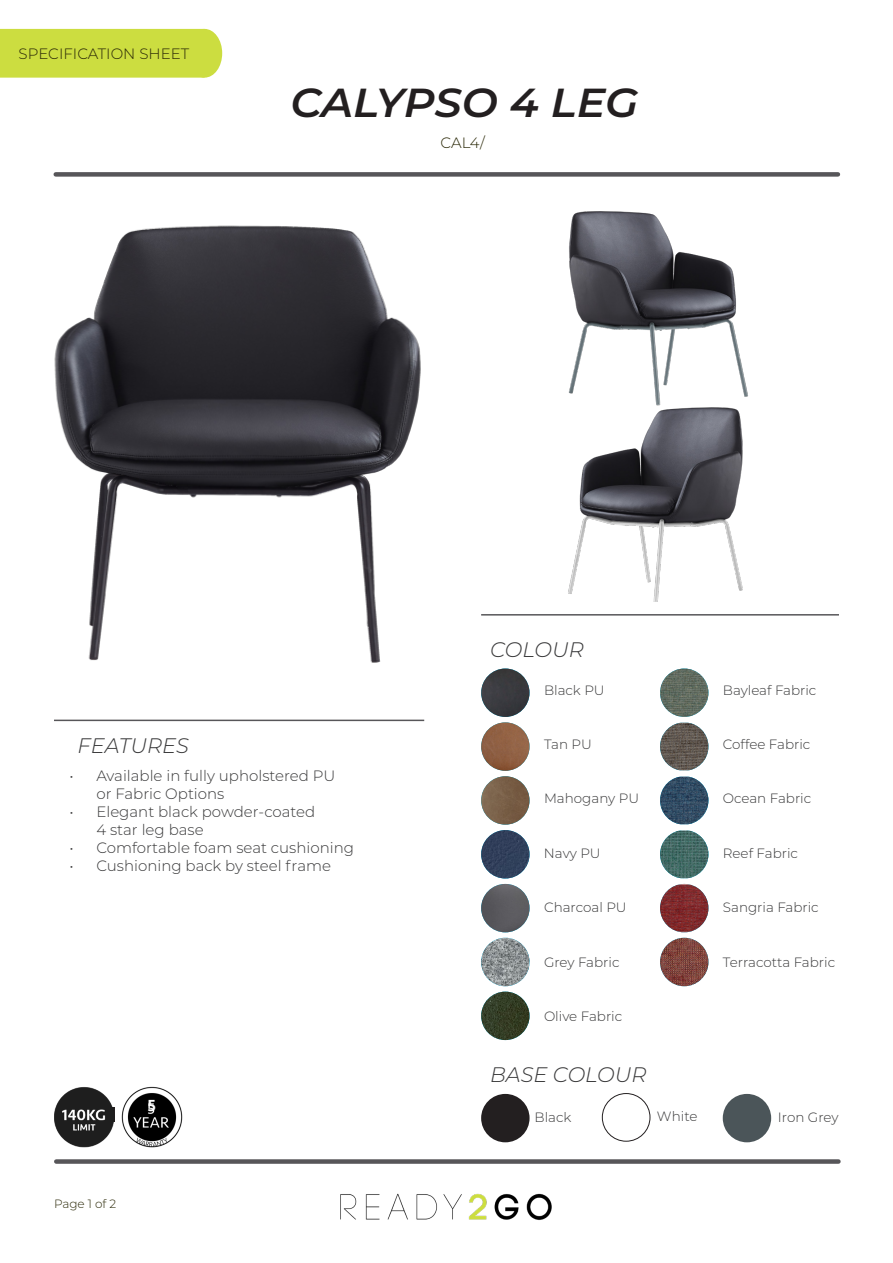
<style>
.page{position:relative;width:893px;height:1263px;background:#fff}
.page>*{position:absolute;margin:0;border:0;box-sizing:border-box;transform-origin:0 0}
.t1{font:italic 600 40.5px "Montserrat";color:#231f20;scale:1.06 1}
.t2{font:italic 300 21px "Montserrat";color:#383839}
.t3{font:500 16.5px "Seravek";color:#fff}
.t4{font:300 15px/18px "Montserrat";color:#383839}
.t5{font:300 15px "Montserrat";color:#2a2807}
.t6{font:300 13.5px "Montserrat";color:#383839}
.t7{font:300 12px "Montserrat";color:#2a2807}
</style>
<div class="page">
<div style="left:187px;top:29px;width:35px;height:49px;background:#ccdd40;border-radius:50%"></div>
<div style="left:56px;top:172px;width:782px;height:5px;background:#575659"></div>
<div style="left:56px;top:1159px;width:782px;height:5px;background:#575659"></div>
<img style="left:340px;top:1193px;width:212px;height:27px">
<img style="left:54px;top:225px;width:367px;height:438px">
<img style="left:568px;top:211px;width:180px;height:187px">
<hr style="left:54px;top:720px;width:370px;height:1px;background:#575659">
<div style="left:0;top:29px;width:205px;height:49px;background:#ccdd40"></div>
<img style="left:54px;top:1087px;width:61px;height:60px">
<img style="left:121px;top:1086px;width:61px;height:61px">
<img style="left:568px;top:398px;width:175px;height:204px">
<hr style="left:481px;top:614px;width:358px;height:1px;background:#575659">
<img style="left:660px;top:668px;width:48px;height:49px;border-radius:24px">
<img style="left:481px;top:668px;width:49px;height:49px;border-radius:24px">
<img style="left:481px;top:722px;width:49px;height:49px;border-radius:24px">
<img style="left:481px;top:776px;width:49px;height:49px;border-radius:24px">
<svg style="left:660px;top:938px;width:48px;height:48px"></svg>
<img style="left:481px;top:992px;width:49px;height:48px;border-radius:24px">
<img style="left:481px;top:884px;width:49px;height:48px;border-radius:24px">
<svg style="left:660px;top:884px;width:48px;height:48px"></svg>
<img style="left:481px;top:938px;width:49px;height:48px;border-radius:24px">
<svg style="left:660px;top:722px;width:48px;height:156px"></svg>
<img style="left:481px;top:830px;width:49px;height:48px;border-radius:24px">
<div style="left:723px;top:1094px;width:48px;height:48px;background:#4b5559;border-radius:50%"></div>
<div style="left:602px;top:1093px;width:48px;height:48px;border:1px solid #231f20;border-radius:50%"></div>
<div style="left:481px;top:1094px;width:49px;height:48px;background:#231f20;border-radius:50%"></div>
<p class="t5" style="left:19px;top:43px;width:172px">SPECIFICATION SHEET</p>
<p class="t1" style="left:291px;top:74px;width:330px">CALYPSO 4 LEG</p>
<p class="t5" style="left:441px;top:132px;width:46px">CAL4/</p>
<p class="t2" style="left:490px;top:635px;width:95px">COLOUR</p>
<p class="t6" style="left:544px;top:681px;width:62px">Black PU</p>
<p class="t6" style="left:723px;top:681px;width:95px">Bayleaf Fabric</p>
<p class="t2" style="left:78px;top:731px;width:113px">FEATURES</p>
<p class="t4" style="left:96px;top:766px;width:240px;text-indent:-27px">• Available in fully upholstered PU or Fabric Options</p>
<p class="t4" style="left:96px;top:802px;width:220px;text-indent:-27px">• Elegant black powder-coated<br>4 star leg base</p>
<p class="t4" style="left:69px;top:838px;width:286px">• Comfortable foam seat cushioning</p>
<p class="t4" style="left:69px;top:856px;width:263px">• Cushioning back by steel frame</p>
<p class="t3" style="left:148px;top:1095px;width:10px">5</p>
<p class="t7" style="left:54px;top:1196px;width:64px">Page 1 of 2</p>
<p class="t6" style="left:544px;top:735px;width:49px">Tan PU</p>
<p class="t6" style="left:723px;top:735px;width:89px">Coffee Fabric</p>
<p class="t6" style="left:544px;top:789px;width:97px">Mahogany PU</p>
<p class="t6" style="left:723px;top:789px;width:90px">Ocean Fabric</p>
<p class="t6" style="left:544px;top:844px;width:58px">Navy PU</p>
<p class="t6" style="left:723px;top:844px;width:77px">Reef Fabric</p>
<p class="t6" style="left:544px;top:898px;width:84px">Charcoal PU</p>
<p class="t6" style="left:723px;top:898px;width:97px">Sangria Fabric</p>
<p class="t6" style="left:544px;top:952px;width:77px">Grey Fabric</p>
<p class="t6" style="left:723px;top:952px;width:114px">Terracotta Fabric</p>
<p class="t6" style="left:544px;top:1007px;width:80px">Olive Fabric</p>
<p class="t2" style="left:490px;top:1060px;width:158px">BASE COLOUR</p>
<p class="t6" style="left:535px;top:1107px;width:38px">Black</p>
<p class="t6" style="left:657px;top:1107px;width:42px">White</p>
<p class="t6" style="left:778px;top:1107px;width:62px">Iron Grey</p>
</div>
